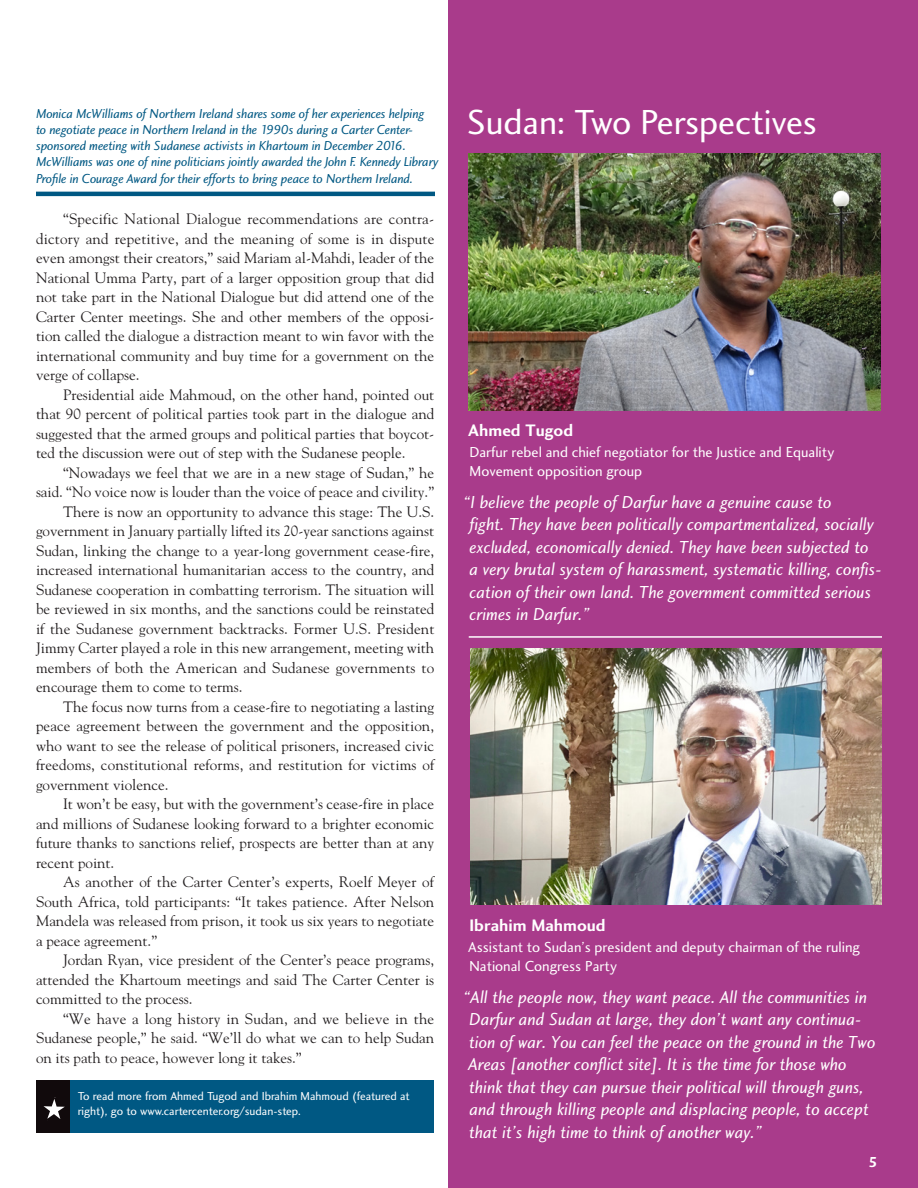
<style>
.page{position:relative;width:918px;height:1188px;background:#fff}
.page>*{position:absolute;margin:0;border:0;box-sizing:border-box;transform-origin:0 0}
.New_Head{font:36px "Charlotte Sans Book Plain";color:#fff}
.Sidebar_Copy{font:18px/22.5px "Charlotte Sans Book Italic Plain";color:#fff}
.Subhead{font:17.25px "Charlotte Sans Bold Plain";color:#fff}
.New_Body{font:15px/19.5px "Goudy";color:#231f20;text-align:justify}
.Sidebar_Copy-2{font:15px/19.5px "Charlotte Sans Book Plain";color:#fff}
.New_Body-2{font:15px "Charlotte Sans Bold Plain";color:#fff}
.New_Caption_with_Rul{font:13.5px/16.2px "Charlotte Sans Book Italic Plain";letter-spacing:-.01em;color:#005883}
.Blue_Box_Copy{font:12px/15px "Charlotte Sans Book Plain";color:#fff}
</style>
<div class="page">
<div style="left:68px;top:1081px;width:366px;height:52px;background:#005883"></div>
<div style="left:448px;top:0;width:470px;height:1188px;background:#a93b8b"></div>
<hr style="left:36px;top:192px;width:399px;height:4px;background:#005883">
<img style="left:470px;top:648px;width:412px;height:257px">
<img style="left:469px;top:154px;width:411px;height:256px">
<hr style="left:469px;top:636px;width:413px;height:2px;background:#fff">
<div style="left:36px;top:1081px;width:33px;height:52px;background:#110a0c"></div>
<svg style="left:44px;top:1097px;width:21px;height:22px"></svg>
<p class="New_Caption_with_Rul" style="left:36px;top:105px;width:404px">Monica McWilliams of Northern Ireland shares some of her experiences helping<br>to negotiate peace in Northern Ireland in the 1990s during a Carter Center&shy;sponsored meeting with Sudanese activists in Khartoum in December 2016.<br>McWilliams was one of nine politicians jointly awarded the John F. Kennedy Library Profile in Courage Award for their efforts to bring peace to Northern Ireland.</p>
<p class="New_Body" style="left:36px;top:209px;width:400px;text-indent:27px">“Specific National Dialogue recommendations are contra&shy;dictory and repetitive, and the meaning of some is in dispute even amongst their creators,” said Mariam al-Mahdi, leader of the National Umma Party, part of a larger opposition group that did not take part in the National Dialogue but did attend one of the Carter Center meetings. She and other members of the opposi&shy;tion called the dialogue a distraction meant to win favor with the international community and buy time for a government on the verge of collapse.</p>
<p class="New_Body" style="left:36px;top:384px;width:400px;text-indent:27px">Presidential aide Mahmoud, on the other hand, pointed out that 90 percent of political parties took part in the dialogue and suggested that the armed groups and political parties that boycot&shy;ted the discussion were out of step with the Sudanese people.</p>
<p class="New_Body" style="left:36px;top:462px;width:400px;text-align:right">“Nowadays we feel that we are in a new stage of Sudan,” he said. “No voice now is louder than the voice of peace and civility.”</p>
<p class="New_Body" style="left:36px;top:501px;width:400px;text-indent:27px">There is now an opportunity to advance this stage: The U.S. government in January partially lifted its 20-year sanctions against Sudan, linking the change to a year-long government cease-fire, increased international humanitarian access to the country, and Sudanese cooperation in combatting terrorism. The situation will be reviewed in six months, and the sanctions could be reinstated if the Sudanese government backtracks. Former U.S. President Jimmy Carter played a role in this new arrangement, meeting with members of both the American and Sudanese governments to encourage them to come to terms.</p>
<p class="New_Body" style="left:36px;top:696px;width:400px;text-indent:27px">The focus now turns from a cease-fire to negotiating a lasting peace agreement between the government and the opposition, who want to see the release of political prisoners, increased civic freedoms, constitutional reforms, and restitution for victims of government violence.</p>
<p class="New_Body" style="left:36px;top:794px;width:400px;text-indent:27px">It won’t be easy, but with the government’s cease-fire in place and millions of Sudanese looking forward to a brighter economic future thanks to sanctions relief, prospects are better than at any recent point.</p>
<p class="New_Body" style="left:36px;top:872px;width:400px;text-indent:27px">As another of the Carter Center’s experts, Roelf Meyer of South Africa, told participants: “It takes patience. After Nelson Mandela was released from prison, it took us six years to negotiate a peace agreement.”</p>
<p class="New_Body" style="left:36px;top:950px;width:400px;text-indent:27px">Jordan Ryan, vice president of the Center’s peace programs, attended the Khartoum meetings and said The Carter Center is committed to the process.</p>
<p class="New_Body" style="left:36px;top:1008px;width:400px;text-indent:27px">“We have a long history in Sudan, and we believe in the Sudanese people,” he said. “We’ll do what we can to help Sudan on its path to peace, however long it takes.”</p>
<p class="Blue_Box_Copy" style="left:78px;top:1089px;width:334px">To read more from Ahmed Tugod and Ibrahim Mahmoud (featured at right), go to www.cartercenter.org/sudan-step.</p>
<p class="New_Head" style="left:467px;top:101px;width:351px">Sudan: Two Perspectives</p>
<p class="Subhead" style="left:468px;top:420px;width:106px">Ahmed Tugod</p>
<p class="Sidebar_Copy-2" style="left:469px;top:442px;width:367px">Darfur rebel and chief negotiator for the Justice and Equality<br>Movement opposition group</p>
<p class="Sidebar_Copy" style="left:469px;top:490px;width:414px;text-indent:-6px">“I believe the people of Darfur have a genuine cause to<br>fight. They have been politically compartmentalized, socially excluded, economically denied. They have been subjected to<br>a very brutal system of harassment, systematic killing, confis&shy;cation of their own land. The government committed serious crimes in Darfur.”</p>
<p class="Subhead" style="left:470px;top:915px;width:138px">Ibrahim Mahmoud</p>
<p class="Sidebar_Copy-2" style="left:468px;top:937px;width:393px">Assistant to Sudan’s president and deputy chairman of the ruling<br>National Congress Party</p>
<p class="Sidebar_Copy" style="left:463px;top:985px;width:414px">“All the people now, they want peace. All the communities in Darfur and Sudan at large, they don’t want any continua&shy;tion of war. You can feel the peace on the ground in the Two Areas [another conflict site]. It is the time for those who think that they can pursue their political will through guns, and through killing people and displacing people, to accept that it’s high time to think of another way.”</p>
<p class="New_Body-2" style="left:868px;top:1153px;width:11px">5</p>
</div>
